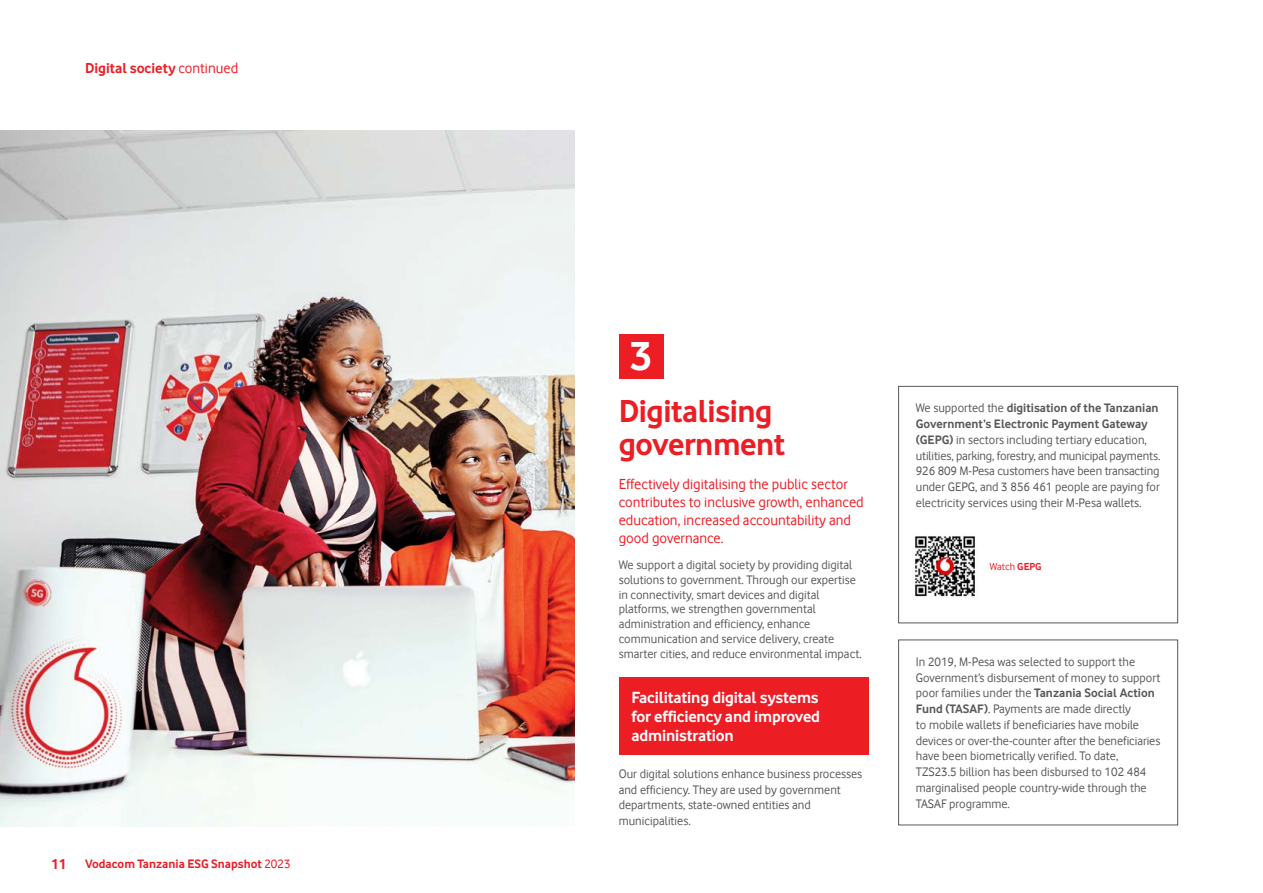
<style>
.page{position:relative;width:1263px;height:893px;background:#fff}
.page>*{position:absolute;margin:0;border:0;box-sizing:border-box;transform-origin:0 0}
.t1{font:700 42px "Vodafone Rg";color:#fff}
.t2{font:700 33px/33px "Vodafone Rg";letter-spacing:-.015em;color:#ed1d24}
.t3{font:700 16.8px/19.2px "Vodafone Rg";letter-spacing:-.01em;color:#fff;text-align:justify}
.t4{font:15px/18px "Vodafone Rg";color:#ed1d24}
.t5{font:700 15px "Vodafone Rg";color:#ed1d24}
.t6{font:12.75px/15.8px "Vodafone Rg";color:#58595b}
.t7{font:700 12.75px "Vodafone Rg";color:#ed1d24}
.t8{font:10.5px "Vodafone Rg";color:#ed1d24}
.s1{font-weight:400}
.s2{font-size:15px}
.s3{font-weight:700}
</style>
<div class="page">
<div style="left:619px;top:334px;width:44px;height:45px;background:#ed1d24"></div>
<div style="left:619px;top:677px;width:249px;height:78px;background:#ed1d24"></div>
<div style="left:898px;top:386px;width:280px;height:237px;border:1px solid #58595b"></div>
<img style="left:915px;top:536px;width:63px;height:61px">
<div style="left:898px;top:640px;width:280px;height:185px;border:1px solid #58595b"></div>
<img style="left:0;top:131px;width:574px;height:695px">
<p class="t5" style="left:85px;top:59px;width:155px">Digital society <span class="s1">continued</span></p>
<p class="t7" style="left:51px;top:856px;width:241px"><span class="s2">11</span> Vodacom Tanzania ESG Snapshot <span class="s1">2023</span></p>
<h1 class="t1" style="left:630px;top:332px;width:23px">3</h1>
<h2 class="t2" style="left:619px;top:394px;width:168px">Digitalising government</h2>
<p class="t4" style="left:619px;top:475px;width:247px">Effectively digitalising the public sector contributes to inclusive growth, enhanced education, increased accountability and good governance.</p>
<p class="t6" style="left:619px;top:557px;width:245px;line-height:15px">We support a digital society by providing digital solutions to government. Through our expertise in connectivity, smart devices and digital platforms, we strengthen governmental administration and efficiency, enhance communication and service delivery, create smarter cities, and reduce environmental impact.</p>
<h3 class="t3" style="left:631px;top:687px;width:190px">Facilitating digital systems for efficiency and improved administration</h3>
<p class="t6" style="left:619px;top:766px;width:245px">Our digital solutions enhance business processes and efficiency. They are used by government departments, state-owned entities and municipalities.</p>
<p class="t6" style="left:916px;top:400px;width:246px">We supported the <span class="s3">digitisation of the Tanzanian Government’s Electronic Payment Gateway (GEPG)</span> in sectors including tertiary education, utilities, parking, forestry, and municipal payments.<br>926 809 M-Pesa customers have been transacting under GEPG, and 3 856 461 people are paying for electricity services using their M-Pesa wallets.</p>
<p class="t8" style="left:990px;top:560px;width:53px">Watch <span class="s3">GEPG</span></p>
<p class="t6" style="left:916px;top:654px;width:246px">In 2019, M-Pesa was selected to support the Government’s disbursement of money to support poor families under the <span class="s3">Tanzania Social Action Fund (TASAF)</span>. Payments are made directly<br>to mobile wallets if beneficiaries have mobile devices or over-the-counter after the beneficiaries have been biometrically verified. To date, TZS23.5 billion has been disbursed to 102 484 marginalised people country-wide through the TASAF programme.</p>
</div>
